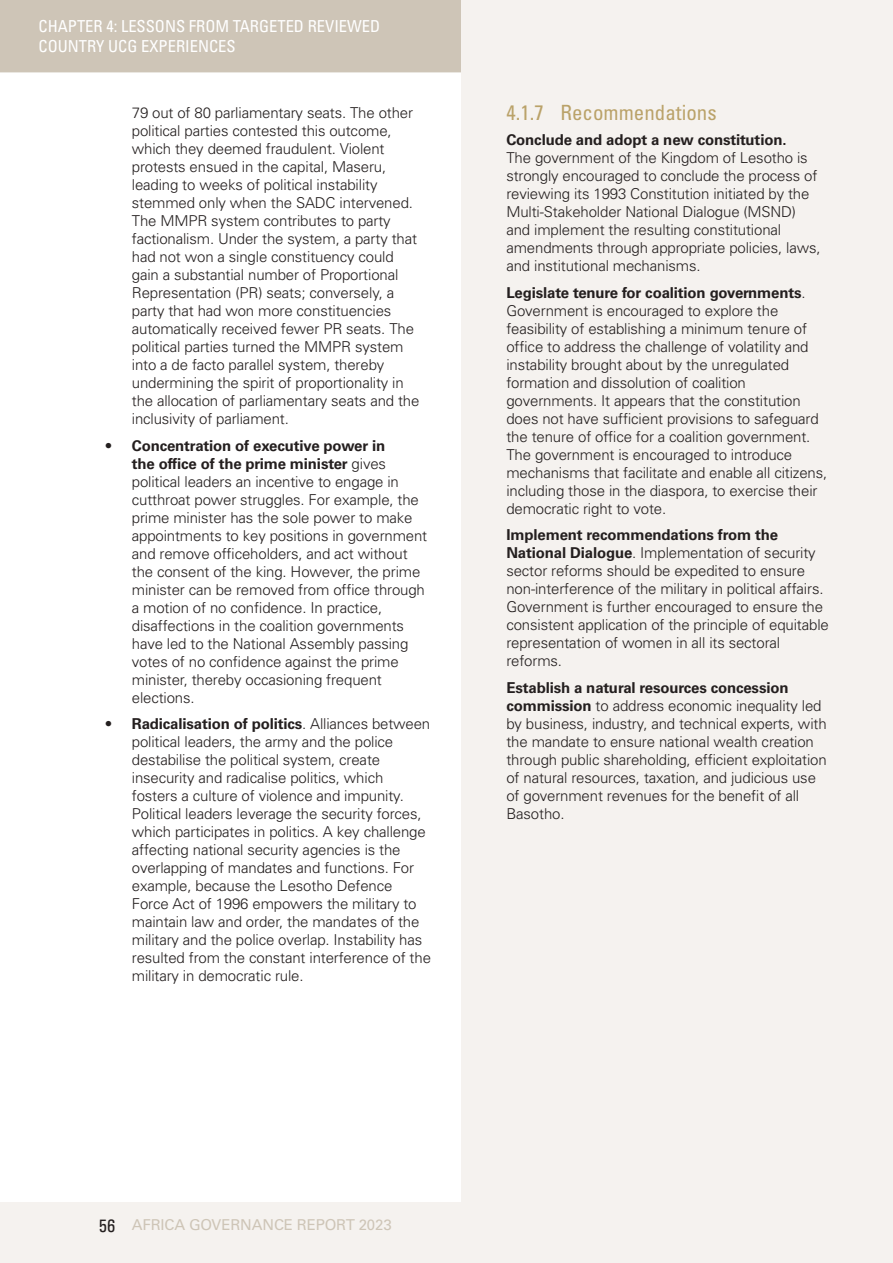
<style>
.page{position:relative;width:893px;height:1263px;background:#fff}
.page>*{position:absolute;margin:0;border:0;box-sizing:border-box;transform-origin:0 0}
.t1{font:condensed 21px "Univers";color:#baa269}
.t2{font:condensed 16.5px/19.5px "Univers";color:#fff}
.t3{font:300 15px/18px "Univers";letter-spacing:-.01em;color:#241f1f}
.t4{font:700 15px/18px "Univers LT Std";letter-spacing:-.01em;color:#241f1f;text-align:right}
.t5{font:15px "Univers LT Std";letter-spacing:-.01em;color:#cec5b7}
.s1{font-family:"Univers";font-weight:300}
.s2{font-family:"Univers LT Std";font-weight:700}
.s3{font-family:"Univers Condensed";font-size:18px;color:#241f1f}
</style>
<div class="page">
<div style="left:0;top:1202px;width:893px;height:61px;background:#f5f2ef"></div>
<div style="left:0;top:0;width:461px;height:72px;background:#cec5b7"></div>
<div style="left:461px;top:0;width:432px;height:1263px;background:#f5f2ef"></div>
<p class="t2" style="left:39px;top:16px;width:343px">CHAPTER 4: LESSONS FROM TARGETED REVIEWED<br>COUNTRY UCG EXPERIENCES</p>
<p class="t3" style="left:132px;top:104px;width:289px">79 out of 80 parliamentary seats. The other political parties contested this outcome, which they deemed fraudulent. Violent protests ensued in the capital, Maseru, leading to weeks of political instability stemmed only when the SADC intervened.<br>The MMPR system contributes to party factionalism. Under the system, a party that had not won a single constituency could gain a substantial number of Proportional Representation (PR) seats; conversely, a party that had won more constituencies automatically received fewer PR seats. The political parties turned the MMPR system into a de facto parallel system, thereby undermining the spirit of proportionality in the allocation of parliamentary seats and the inclusivity of parliament.</p>
<p class="t4" style="left:105px;top:437px;width:283px"><span class="s1">•</span> Concentration of executive power in the office of the prime minister <span class="s1">gives</span></p>
<p class="t3" style="left:132px;top:472px;width:297px">political leaders an incentive to engage in cutthroat power struggles. For example, the prime minister has the sole power to make appointments to key positions in government and remove officeholders, and act without the consent of the king. However, the prime minister can be removed from office through a motion of no confidence. In practice, disaffections in the coalition governments have led to the National Assembly passing votes of no confidence against the prime minister, thereby occasioning frequent elections.</p>
<p class="t4" style="left:105px;top:715px;width:327px"><span class="s1">•</span> Radicalisation of politics<span class="s1">. Alliances between</span></p>
<p class="t3" style="left:132px;top:733px;width:301px">political leaders, the army and the police destabilise the political system, create insecurity and radicalise politics, which fosters a culture of violence and impunity.<br>Political leaders leverage the security forces, which participates in politics. A key challenge affecting national security agencies is the overlapping of mandates and functions. For example, because the Lesotho Defence Force Act of 1996 empowers the military to maintain law and order, the mandates of the military and the police overlap. Instability has resulted from the constant interference of the military in democratic rule.</p>
<h1 class="t1" style="left:506px;top:99px;width:212px">4.1.7 Recommendations</h1>
<p class="t4" style="left:506px;top:131px;width:282px">Conclude and adopt a new constitution.</p>
<p class="t3" style="left:506px;top:149px;width:316px">The government of the Kingdom of Lesotho is strongly encouraged to conclude the process of reviewing its 1993 Constitution initiated by the Multi-Stakeholder National Dialogue (MSND) and implement the resulting constitutional amendments through appropriate policies, laws, and institutional mechanisms.</p>
<p class="t4" style="left:506px;top:284px;width:301px">Legislate tenure for coalition governments<span class="s1">.</span></p>
<p class="t3" style="left:506px;top:302px;width:322px">Government is encouraged to explore the feasibility of establishing a minimum tenure of office to address the challenge of volatility and instability brought about by the unregulated formation and dissolution of coalition governments. It appears that the constitution does not have sufficient provisions to safeguard the tenure of office for a coalition government.<br>The government is encouraged to introduce mechanisms that facilitate and enable all citizens, including those in the diaspora, to exercise their democratic right to vote.</p>
<p class="t4" style="left:506px;top:526px;width:273px">Implement recommendations from the</p>
<p class="t3" style="left:506px;top:544px;width:324px"><span class="s2">National Dialogue</span>. Implementation of security sector reforms should be expedited to ensure non-interference of the military in political affairs.<br>Government is further encouraged to ensure the consistent application of the principle of equitable representation of women in all its sectoral reforms.</p>
<p class="t4" style="left:506px;top:679px;width:284px">Establish a natural resources concession</p>
<p class="t3" style="left:506px;top:697px;width:322px"><span class="s2">commission</span> to address economic inequality led by business, industry, and technical experts, with the mandate to ensure national wealth creation through public shareholding, efficient exploitation of natural resources, taxation, and judicious use of government revenues for the benefit of all Basotho.</p>
<p class="t5" style="left:99px;top:1216px;width:294px"><span class="s3">56</span> AFRICA GOVERNANCE REPORT 2023</p>
</div>
